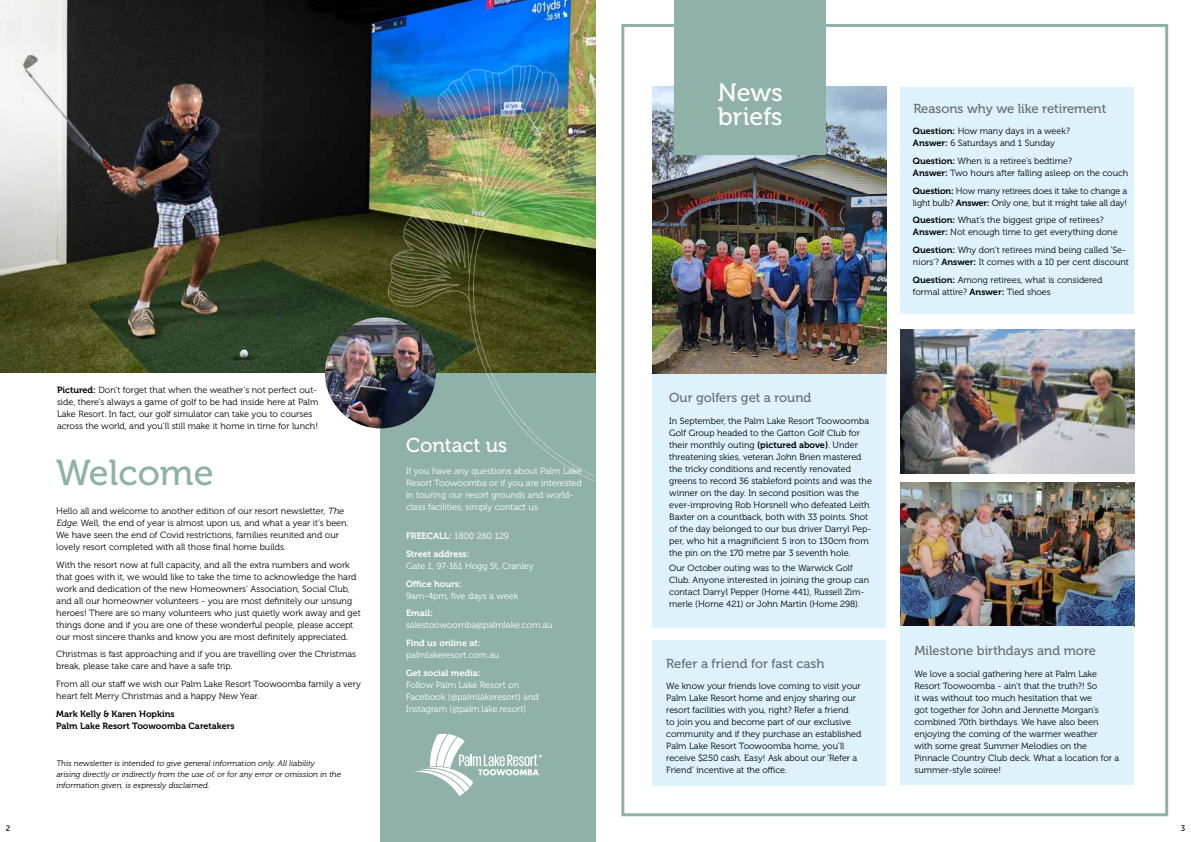
<style>
.page{position:relative;width:1191px;height:842px;background:#fff}
.page>*{position:absolute;margin:0;border:0;box-sizing:border-box;transform-origin:0 0}
.t1{font:36px "Museo 500";color:#90b1a7}
.t2{font:25px/24px "Museo 500";color:#fff}
.t3{font:20px "Museo 500";color:#fff}
.t4{font:13px "Museo 500";color:#666c70}
.t5{font:9px/12px "Museo 300";color:#000}
.t6{font:9px/12px "Museo 300";color:#fff}
.t7{font:9px/12px "Museo 300";letter-spacing:-.02em;color:#000}
.t8{font:9px "Museo 700";color:#fff}
.t9{font:9px/12px "Museo 700";color:#000}
.t10{font:italic 8px/11px "Museo 300";color:#000}
.t11{font:8px "Museo Sans 500";color:#000}
.s1{font-family:"Museo 700"}
.s2{font-style:italic}
</style>
<div class="page">
<div style="left:380px;top:262px;width:215px;height:580px;background:#90b1a7"></div>
<img style="left:0;top:0;width:595px;height:373px">
<div style="left:621px;top:24px;width:547px;height:792px;border:3px solid #90b1a7"></div>
<svg style="left:413px;top:734px;width:129px;height:62px"></svg>
<img style="left:325px;top:317px;width:111px;height:111px;border-radius:56px">
<svg style="left:434px;top:340px;width:160px;height:141px"></svg>
<img style="left:386px;top:64px;width:208px;height:276px">
<div style="left:652px;top:374px;width:234px;height:253px;background:#def2fb"></div>
<div style="left:652px;top:640px;width:234px;height:145px;background:#def2fb"></div>
<img style="left:652px;top:87px;width:234px;height:287px">
<div style="left:900px;top:87px;width:234px;height:227px;background:#def2fb"></div>
<div style="left:674px;top:0;width:152px;height:155px;background:#90b1a7"></div>
<img style="left:900px;top:330px;width:234px;height:143px">
<img style="left:900px;top:483px;width:234px;height:143px">
<div style="left:900px;top:626px;width:234px;height:159px;background:#def2fb"></div>
<p class="t5" style="left:57px;top:384px;width:263px"><span class="s1">Pictured:</span> Don’t forget that when the weather’s not perfect out&shy;side, there’s always a game of golf to be had inside here at Palm Lake Resort. In fact, our golf simulator can take you to courses across the world, and you’ll still make it home in time for lunch!</p>
<h1 class="t1" style="left:56px;top:452px;width:159px">Welcome</h1>
<p class="t5" style="left:56px;top:505px;width:294px">Hello all and welcome to another edition of our resort newsletter, <span class="s2">The Edge</span>. Well, the end of year is almost upon us, and what a year it’s been.<br>We have seen the end of Covid restrictions, families reunited and our lovely resort completed with all those final home builds.</p>
<p class="t5" style="left:56px;top:559px;width:306px">With the resort now at full capacity, and all the extra numbers and work that goes with it, we would like to take the time to acknowledge the hard work and dedication of the new Homeowners’ Association, Social Club, and all our homeowner volunteers - you are most definitely our unsung heroes! There are so many volunteers who just quietly work away and get things done and if you are one of these wonderful people, please accept our most sincere thanks and know you are most definitely appreciated.</p>
<p class="t5" style="left:56px;top:648px;width:301px">Christmas is fast approaching and if you are travelling over the Christmas break, please take care and have a safe trip.</p>
<p class="t5" style="left:56px;top:678px;width:306px">From all our staff we wish our Palm Lake Resort Toowoomba family a very heart felt Merry Christmas and a happy New Year.</p>
<p class="t9" style="left:56px;top:708px;width:180px">Mark Kelly &amp; Karen Hopkins<br>Palm Lake Resort Toowoomba Caretakers</p>
<p class="t10" style="left:56px;top:758px;width:288px">This newsletter is intended to give general information only. All liability arising directly or indirectly from the use of, or for any error or omission in the information given, is expressly disclaimed.</p>
<h3 class="t3" style="left:406px;top:434px;width:103px">Contact us</h3>
<p class="t6" style="left:406px;top:465px;width:177px">If you have any questions about Palm Lake Resort Toowoomba or if you are interested in touring our resort grounds and world&shy;class facilities, simply contact us.</p>
<p class="t6" style="left:406px;top:530px;width:104px"><span class="s1">FREECALL:</span> 1800 280 129</p>
<p class="t8" style="left:406px;top:549px;width:65px">Street address:</p>
<p class="t6" style="left:406px;top:560px;width:129px">Gate 1, 97-161 Hogg St, Cranley</p>
<p class="t8" style="left:406px;top:579px;width:57px">Office hours:</p>
<p class="t6" style="left:406px;top:590px;width:114px">9am-4pm, five days a week</p>
<p class="t8" style="left:406px;top:608px;width:28px">Email:</p>
<p class="t6" style="left:406px;top:619px;width:148px">salestoowoomba@palmlake.com.au</p>
<p class="t8" style="left:406px;top:638px;width:76px">Find us online at:</p>
<p class="t6" style="left:406px;top:649px;width:95px">palmlakeresort.com.au</p>
<p class="t8" style="left:406px;top:668px;width:76px">Get social media:</p>
<p class="t6" style="left:406px;top:679px;width:134px">Follow Palm Lake Resort on<br>Facebook (@palmlakeresort) and<br>Instagram (@palm.lake.resort)</p>
<h2 class="t2" style="left:718px;top:81px;width:67px">News briefs</h2>
<h3 class="t4" style="left:669px;top:390px;width:144px">Our golfers get a round</h3>
<p class="t5" style="left:669px;top:415px;width:204px">In September, the Palm Lake Resort Toowoomba Golf Group headed to the Gatton Golf Club for their monthly outing <span class="s1">(pictured above)</span>. Under threatening skies, veteran John Brien mastered the tricky conditions and recently renovated greens to record 36 stableford points and was the winner on the day. In second position was the ever-improving Rob Horsnell who defeated Leith Baxter on a countback, both with 33 points. Shot of the day belonged to our bus driver Darryl Pep&shy;per, who hit a magnificient 5 iron to 130cm from the pin on the 170 metre par 3 seventh hole.</p>
<p class="t5" style="left:669px;top:562px;width:201px">Our October outing was to the Warwick Golf Club. Anyone interested in joining the group can contact Darryl Pepper (Home 441), Russell Zim&shy;merle (Home 421) or John Martin (Home 298).</p>
<h3 class="t4" style="left:666px;top:656px;width:160px">Refer a friend for fast cash</h3>
<p class="t5" style="left:666px;top:680px;width:197px">We know your friends love coming to visit your Palm Lake Resort home and enjoy sharing our resort facilities with you, right? Refer a friend<br>to join you and become part of our exclusive community and if they purchase an established Palm Lake Resort Toowoomba home, you’ll receive $250 cash. Easy! Ask about our ‘Refer a Friend’ incentive at the office.</p>
<h3 class="t4" style="left:913px;top:101px;width:194px">Reasons why we like retirement</h3>
<p class="t5" style="left:913px;top:126px;width:158px"><span class="s1">Question:</span> How many days in a week?<br><span class="s1">Answer:</span> 6 Saturdays and 1 Sunday</p>
<p class="t5" style="left:913px;top:155px;width:217px"><span class="s1">Question:</span> When is a retiree’s bedtime?<br><span class="s1">Answer:</span> Two hours after falling asleep on the couch</p>
<p class="t7" style="left:913px;top:185px;width:216px"><span class="s1">Question:</span> How many retirees does it take to change a light bulb? <span class="s1">Answer:</span> Only one, but it might take all day!</p>
<p class="t5" style="left:913px;top:215px;width:206px"><span class="s1">Question:</span> What’s the biggest gripe of retirees?<br><span class="s1">Answer:</span> Not enough time to get everything done</p>
<p class="t5" style="left:913px;top:244px;width:217px"><span class="s1">Question:</span> Why don’t retirees mind being called 'Se&shy;niors'? <span class="s1">Answer:</span> It comes with a 10 per cent discount</p>
<p class="t5" style="left:913px;top:274px;width:191px"><span class="s1">Question:</span> Among retirees, what is considered formal attire? <span class="s1">Answer:</span> Tied shoes</p>
<h3 class="t4" style="left:914px;top:644px;width:183px">Milestone birthdays and more</h3>
<p class="t5" style="left:914px;top:668px;width:206px">We love a social gathering here at Palm Lake Resort Toowoomba - ain’t that the truth?! So<br>it was without too much hesitation that we<br>got together for John and Jennette Morgan’s combined 70th birthdays. We have also been enjoying the coming of the warmer weather<br>with some great Summer Melodies on the Pinnacle Country Club deck. What a location for a summer-style soiree!</p>
<p class="t11" style="left:6px;top:824px;width:6px">2</p>
<p class="t11" style="left:1180px;top:824px;width:6px">3</p>
</div>
